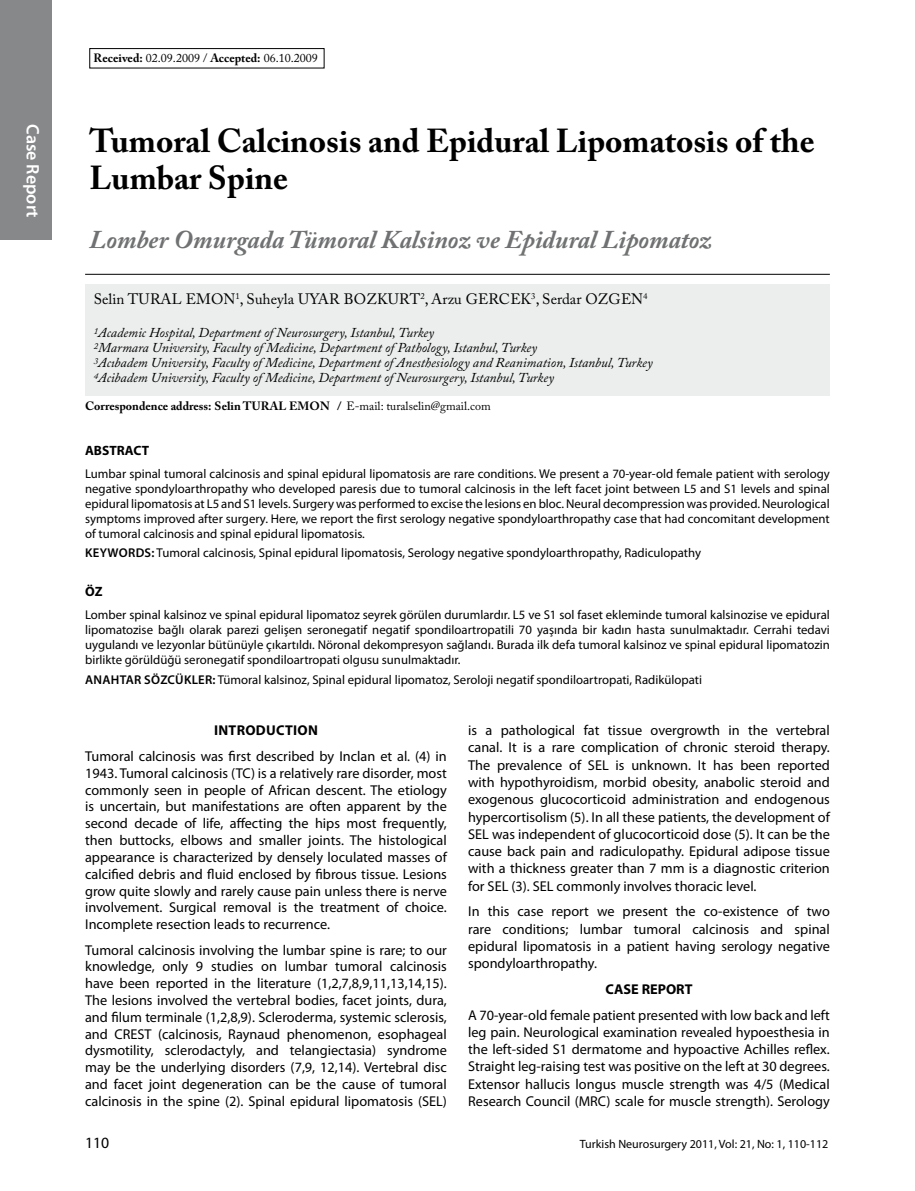
<style>
.page{position:relative;width:915px;height:1191px;background:#fff}
.page>*{position:absolute;margin:0;border:0;box-sizing:border-box;transform-origin:0 0}
.t1{font:700 33px/37.5px "Adobe Caslon Pro";color:#000}
.t2{font:italic 700 25.5px "Adobe Caslon Pro";color:#707172}
.t3{font:600 18px "Myriad Pro";color:#fff}
.t4{font:15.75px "Myriad Pro";color:#000}
.t5{font:15px "Adobe Caslon Pro";letter-spacing:.015em;color:#000}
.t6{font:14.25px/16.8px "Myriad Pro";color:#000;text-align:justify}
.t7{font:700 14.25px "Myriad Pro";letter-spacing:.01em;color:#000}
.t8{font:italic 13.5px/15px "Adobe Caslon Pro";color:#000}
.t9{font:700 13.5px "Myriad Pro";color:#000}
.t10{font:12.75px/15px "Myriad Pro";color:#000;text-align:justify}
.t11{font:12px "Adobe Caslon Pro";color:#000}
.t12{font:12px "Myriad Pro";color:#000}
.t13{font:700 12px "Adobe Caslon Pro";color:#000}
.s1{font-weight:700}
.s2{font-weight:600}
</style>
<div class="page">
<div style="left:0;top:0;width:51px;height:240px;background:#87888a"></div>
<div style="left:89px;top:48px;width:235px;height:20px;border:1px solid #000"></div>
<div style="left:85px;top:284px;width:744px;height:111px;background:#eceded"></div>
<hr style="left:85px;top:274px;width:744px;height:1px;background:#000">
<p class="t11" style="left:94px;top:51px;width:226px"><span class="s1">Received:</span> 02.09.2009 / <span class="s1">Accepted:</span> 06.10.2009</p>
<p class="t3" style="left:44px;top:124px;width:95px;rotate:90deg">CASE REPORT</p>
<h1 class="t1" style="left:89px;top:122px;width:726px">Tumoral Calcinosis and Epidural Lipomatosis of the<br>Lumbar Spine</h1>
<h2 class="t2" style="left:89px;top:224px;width:623px">Lomber Omurgada Tümoral Kalsinoz ve Epidural Lipomatoz</h2>
<p class="t5" style="left:94px;top:290px;width:504px">Selin Tural Emon<sup>1</sup>, Suheyla Uyar Bozkurt<sup>2</sup>, Arzu Gercek<sup>3</sup>, Serdar Ozge</p>
<p class="t5" style="left:631px;top:290px;width:18px">n<sup>4</sup></p>
<p class="t8" style="left:94px;top:325px;width:560px"><sup>1</sup>Academic Hospital, Department of Neurosurgery, Istanbul, Turkey<br><sup>2</sup>Marmara University, Faculty of Medicine, Department of Pathology, Istanbul, Turkey<br><sup>3</sup>Acıbadem University, Faculty of Medicine, Department of Anesthesiology and Reanimation, Istanbul, Turkey <sup>4</sup>Acibadem University, Faculty of Medicine, Department of Neurosurgery, Istanbul, Turkey</p>
<p class="t13" style="left:85px;top:398px;width:185px">Correspondence address: Selin Tural</p>
<p class="t13" style="left:289px;top:398px;width:20px">Emon</p>
<p class="t11" style="left:337px;top:398px;width:155px"><span class="s1">/</span> E-mail: turalselin@gmail.com</p>
<p class="t9" style="left:85px;top:441px;width:65px">ABSTRACT</p>
<p class="t10" style="left:85px;top:466px;width:746px">Lumbar spinal tumoral calcinosis and spinal epidural lipomatosis are rare conditions. We present a 70-year-old female patient with serology negative spondyloarthropathy who developed paresis due to tumoral calcinosis in the left facet joint between L5 and S1 levels and spinal epidural lipomatosis at L5 and S1 levels. Surgery was performed to excise the lesions en bloc. Neural decompression was provided. Neurological symptoms improved after surgery. Here, we report the first serology negative spondyloarthropathy case that had concomitant development of tumoral calcinosis and spinal epidural lipomatosis.</p>
<p class="t10" style="left:85px;top:545px;width:617px"><span class="s2">KEYWORDS:</span> Tumoral calcinosis, Spinal epidural lipomatosis, Serology negative spondyloarthropathy, Radiculopathy</p>
<p class="t9" style="left:85px;top:582px;width:19px">ÖZ</p>
<p class="t10" style="left:85px;top:607px;width:746px">Lomber spinal kalsinoz ve spinal epidural lipomatoz seyrek görülen durumlardır. L5 ve S1 sol faset ekleminde tumoral kalsinozise ve epidural lipomatozise bağlı olarak parezi gelişen seronegatif negatif spondiloartropatili 70 yaşında bir kadın hasta sunulmaktadır. Cerrahi tedavi uygulandı ve lezyonlar bütünüyle çıkartıldı. Nöronal dekompresyon sağlandı. Burada ilk defa tumoral kalsinoz ve spinal epidural lipomatozin birlikte görüldüğü seronegatif spondiloartropati olgusu sunulmaktadır.</p>
<p class="t10" style="left:85px;top:671px;width:618px"><span class="s2">ANAHTAR SÖZCÜKLER:</span> Tümoral kalsinoz, Spinal epidural lipomatoz, Seroloji negatif spondiloartropati, Radikülopati</p>
<p class="t7" style="left:214px;top:721px;width:105px">INTRODUCTION</p>
<p class="t6" style="left:85px;top:747px;width:363px">Tumoral calcinosis was first described by Inclan et al. (4) in 1943. Tumoral calcinosis (TC) is a relatively rare disorder, most commonly seen in people of African descent. The etiology is uncertain, but manifestations are often apparent by the second decade of life, affecting the hips most frequently, then buttocks, elbows and smaller joints. The histological appearance is characterized by densely loculated masses of calcified debris and fluid enclosed by fibrous tissue. Lesions grow quite slowly and rarely cause pain unless there is nerve involvement. Surgical removal is the treatment of choice.<br>Incomplete resection leads to recurrence.</p>
<p class="t6" style="left:85px;top:941px;width:363px">Tumoral calcinosis involving the lumbar spine is rare; to our knowledge, only 9 studies on lumbar tumoral calcinosis have been reported in the literature (1,2,7,8,9,11,13,14,15).<br>The lesions involved the vertebral bodies, facet joints, dura, and filum terminale (1,2,8,9). Scleroderma, systemic sclerosis, and CREST (calcinosis, Raynaud phenomenon, esophageal dysmotility, sclerodactyly, and telangiectasia) syndrome may be the underlying disorders (7,9, 12,14). Vertebral disc and facet joint degeneration can be the cause of tumoral calcinosis in the spine (2). Spinal epidural lipomatosis (SEL)</p>
<p class="t6" style="left:468px;top:721px;width:363px;line-height:17.2px">is a pathological fat tissue overgrowth in the vertebral canal. It is a rare complication of chronic steroid therapy.<br>The prevalence of SEL is unknown. It has been reported with hypothyroidism, morbid obesity, anabolic steroid and exogenous glucocorticoid administration and endogenous hypercortisolism (5). In all these patients, the development of SEL was independent of glucocorticoid dose (5). It can be the cause back pain and radiculopathy. Epidural adipose tissue with a thickness greater than 7 mm is a diagnostic criterion for SEL (3). SEL commonly involves thoracic level.</p>
<p class="t6" style="left:468px;top:902px;width:363px;line-height:17.2px">In this case report we present the co-existence of two rare conditions; lumbar tumoral calcinosis and spinal epidural lipomatosis in a patient having serology negative spondyloarthropathy.</p>
<p class="t7" style="left:605px;top:979px;width:88px">CASE REPORT</p>
<p class="t6" style="left:468px;top:1006px;width:363px;line-height:17.2px">A 70-year-old female patient presented with low back and left leg pain. Neurological examination revealed hypoesthesia in the left-sided S1 dermatome and hypoactive Achilles reflex.<br>Straight leg-raising test was positive on the left at 30 degrees.<br>Extensor hallucis longus muscle strength was 4/5 (Medical Research Council (MRC) scale for muscle strength). Serology</p>
<p class="t4" style="left:85px;top:1133px;width:26px">110</p>
<p class="t12" style="left:579px;top:1137px;width:250px">Turkish Neurosurgery 2011, Vol: 21, No: 1, 110-112</p>
</div>
